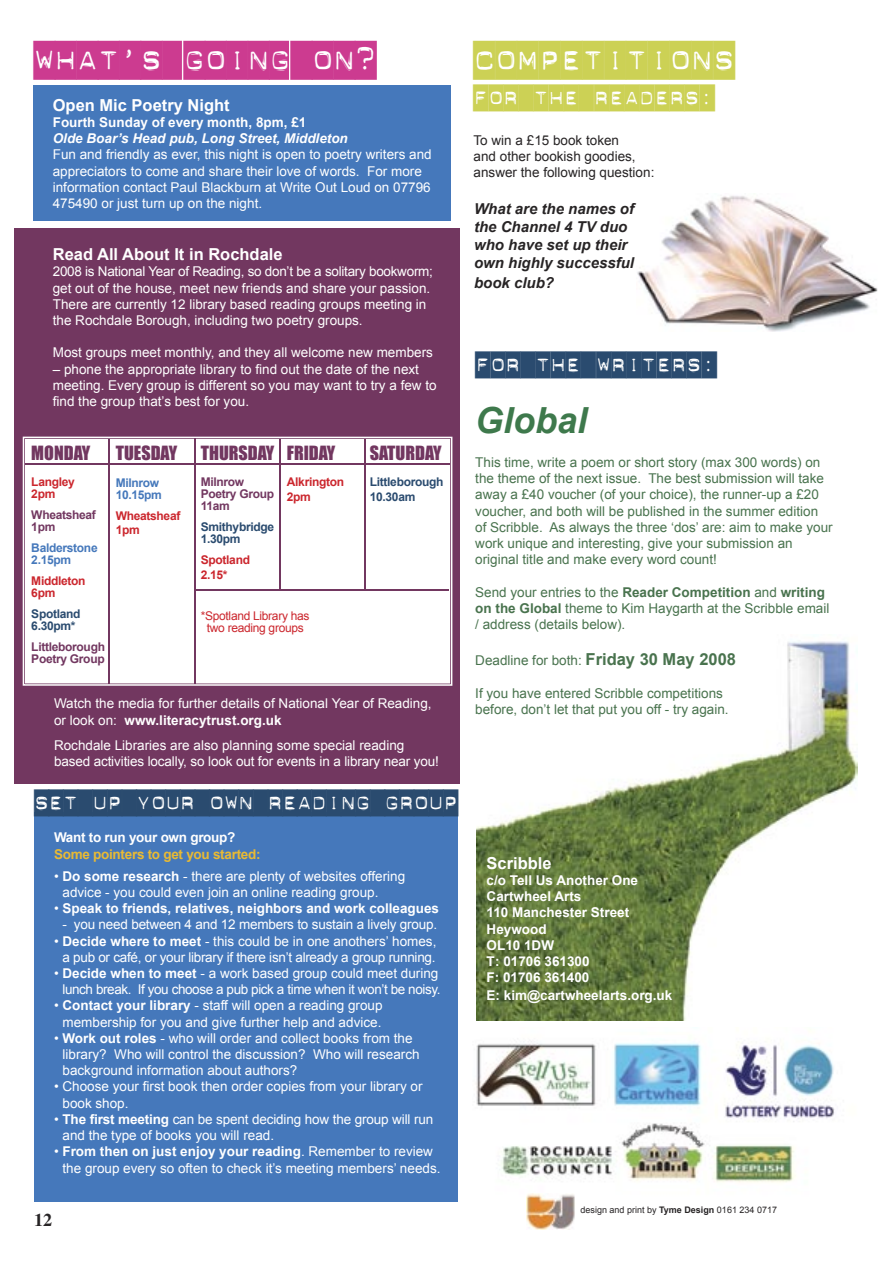
<style>
.page{position:relative;width:893px;height:1263px;background:#fff}
.page>*{position:absolute;margin:0;border:0;box-sizing:border-box;transform-origin:0 0}
.t1{font:39px "Dynamoe";letter-spacing:-.02em;color:#cc3b90}
.t2{font:39px "Dynamoe";letter-spacing:-.01em;color:#ccd155}
.t3{font:italic 700 36px "Arial";color:#3e794c}
.t4{font:27px "Dynamoe";letter-spacing:-.03em;color:#2a4b6f}
.t5{font:27px "Dynamoe";letter-spacing:-.01em;color:#ccd155}
.t6{font:27px "Dynamoe";letter-spacing:-.01em;color:#2a4b6f}
.t7{font:18px "Impact";color:#723760}
.t8{font:700 18px "Times";color:#272425}
.t9{font:700 16.5px "Arial";color:#fff}
.t10{font:italic 700 15px/18px "Arial";color:#272425}
.t11{font:13.5px/16.2px "Arial";color:#fff}
.t12{font:13.5px/16.2px "Arial";color:#49734e}
.t13{font:700 13.5px/16.2px "Arial";color:#fff}
.t14{font:13.5px/16.2px "Arial";letter-spacing:-.02em;color:#fff;text-align:center}
.t15{font:13.5px/16.2px "Arial";letter-spacing:-.03em;color:#fff;text-align:right}
.t16{font:13.5px/16.2px "Arial";color:#272425}
.t17{font:italic 700 13.5px "Arial";color:#fff}
.t18{font:700 13.5px "Arial";letter-spacing:-.02em;color:#e9ba33}
.t19{font:700 13.5px "Arial";letter-spacing:-.02em;color:#fff}
.t20{font:700 12px/14.4px "Arial";letter-spacing:-.025em;color:#cb262d}
.t21{font:700 12px/12px "Arial";letter-spacing:-.025em;color:#723760}
.t22{font:700 12px/12px "Arial";letter-spacing:-.025em;color:#2a4b6f}
.t23{font:12px/12px "Arial";letter-spacing:-.025em;color:#cb262d;text-align:center}
.t24{font:700 12px/12px "Arial";letter-spacing:-.025em;color:#4578bb}
.t25{font:9px "Arial";color:#272425}
.s1{font-weight:700}
.s2{font-weight:400}
.s3{font-weight:700;font-size:16.5px}
</style>
<div class="page">
<img style="left:477px;top:641px;width:380px;height:379px">
<div style="left:34px;top:812px;width:423px;height:390px;background:#4578bb"></div>
<div style="left:14px;top:228px;width:445px;height:555px;background:#723760"></div>
<div style="left:34px;top:85px;width:417px;height:136px;background:#4578bb"></div>
<img style="left:476px;top:1041px;width:359px;height:153px">
<img style="left:526px;top:1194px;width:49px;height:36px">
<svg style="left:23px;top:437px;width:429px;height:249px;background:#d7c6d2"></svg>
<div style="left:26px;top:440px;width:423px;height:243px;background:#fff"></div>
<hr style="left:194px;top:439px;width:2px;height:245px;background:#723760">
<hr style="left:108px;top:439px;width:2px;height:245px;background:#723760">
<hr style="left:279px;top:439px;width:2px;height:151px;background:#723760">
<hr style="left:364px;top:439px;width:1px;height:151px;background:#723760">
<hr style="left:25px;top:463px;width:424px;height:2px;background:#723760">
<hr style="left:196px;top:589px;width:253px;height:2px;background:#723760">
<img style="left:637px;top:195px;width:241px;height:136px">
<h1 class="t1" style="left:34px;top:41px;width:345px">WHAT’S GOING ON?</h1>
<p class="t9" style="left:53px;top:96px;width:178px">Open Mic Poetry Night</p>
<p class="t13" style="left:53px;top:114px;width:255px">Fourth Sunday of every month, 8pm, £1</p>
<p class="t17" style="left:53px;top:131px;width:297px">Olde Boar’s Head pub, Long Street, Middleton</p>
<p class="t11" style="left:53px;top:147px;width:380px">Fun and friendly as ever, this night is open to poetry writers and appreciators to come and share their love of words. For more information contact Paul Blackburn at Write Out Loud on 07796<br>475490 or just turn up on the night.</p>
<p class="t9" style="left:53px;top:245px;width:231px">Read All About It in Rochdale</p>
<p class="t11" style="left:53px;top:264px;width:382px">2008 is National Year of Reading, so don’t be a solitary bookworm; get out of the house, meet new friends and share your passion.<br>There are currently 12 library based reading groups meeting in the Rochdale Borough, including two poetry groups.</p>
<p class="t11" style="left:53px;top:345px;width:382px">Most groups meet monthly, and they all welcome new members</p>
<p class="t11" style="left:53px;top:361px;width:385px">– phone the appropriate library to find out the date of the next meeting. Every group is different so you may want to try a few to find the group that’s best for you.</p>
<h3 class="t7" style="left:31px;top:442px;width:61px">MONDAY</h3>
<p class="t20" style="left:31px;top:476px;width:45px;line-height:12px">Langley<br>2pm</p>
<p class="t21" style="left:31px;top:509px;width:66px">Wheatsheaf<br>1pm</p>
<p class="t24" style="left:31px;top:542px;width:68px">Balderstone<br>2.15pm</p>
<p class="t20" style="left:31px;top:575px;width:56px;line-height:12px">Middleton<br>6pm</p>
<p class="t22" style="left:31px;top:608px;width:51px">Spotland<br>6.30pm*</p>
<p class="t21" style="left:31px;top:641px;width:75px">Littleborough<br>Poetry Group</p>
<h3 class="t7" style="left:116px;top:442px;width:63px">TUESDAY</h3>
<p class="t24" style="left:116px;top:476px;width:48px">Milnrow<br>10.15pm</p>
<p class="t20" style="left:116px;top:508px;width:66px">Wheatsheaf<br>1pm</p>
<h3 class="t7" style="left:201px;top:442px;width:75px">THURSDAY</h3>
<p class="t21" style="left:201px;top:476px;width:75px">Milnrow<br>Poetry Group<br>11am</p>
<p class="t22" style="left:201px;top:521px;width:75px">Smithybridge<br>1.30pm</p>
<p class="t20" style="left:201px;top:553px;width:51px">Spotland<br>2.15*</p>
<p class="t23" style="left:201px;top:609px;width:110px">*Spotland Library has two reading groups</p>
<h3 class="t7" style="left:287px;top:442px;width:50px">FRIDAY</h3>
<p class="t20" style="left:287px;top:475px;width:59px">Alkrington<br>2pm</p>
<h3 class="t7" style="left:370px;top:442px;width:73px">SATURDAY</h3>
<p class="t22" style="left:370px;top:475px;width:75px;line-height:14.4px">Littleborough<br>10.30am</p>
<p class="t11" style="left:54px;top:696px;width:379px">Watch the media for further details of National Year of Reading, or look on: <span class="s1">www.literacytrust.org.uk</span></p>
<p class="t11" style="left:54px;top:737px;width:386px">Rochdale Libraries are also planning some special reading based activities locally, so look out for events in a library near you!</p>
<h3 class="t4" style="left:34px;top:789px;width:426px">SET UP YOUR OWN READING GROUP</h3>
<p class="t19" style="left:54px;top:830px;width:183px">Want to run your own group?</p>
<p class="t18" style="left:54px;top:846px;width:208px">Some pointers to get you started:</p>
<p class="t11" style="left:63px;top:868px;width:344px;text-indent:-9px">• <span class="s1">Do some research</span> - there are plenty of websites offering advice - you could even join an online reading group.</p>
<p class="t13" style="left:54px;top:900px;width:387px"><span class="s2">•</span> Speak to friends, relatives, neighbors and work colleagues</p>
<p class="t11" style="left:63px;top:917px;width:376px">- you need between 4 and 12 members to sustain a lively group.</p>
<p class="t14" style="left:54px;top:933px;width:384px">• <span class="s1">Decide where to meet</span> - this could be in one anothers’ homes, a pub or café, or your library if there isn’t already a group running.</p>
<p class="t15" style="left:54px;top:965px;width:388px">• <span class="s1">Decide when to meet</span> - a work based group could meet during lunch break. If you choose a pub pick a time when it won’t be noisy.</p>
<p class="t11" style="left:54px;top:998px;width:330px;text-align:center">• <span class="s1">Contact your library</span> - staff will open a reading group membership for you and give further help and advice.</p>
<p class="t11" style="left:63px;top:1030px;width:359px;text-indent:-9px">• <span class="s1">Work out roles</span> - who will order and collect books from the library? Who will control the discussion? Who will research background information about authors?</p>
<p class="t11" style="left:63px;top:1079px;width:362px;text-indent:-9px">• Choose your first book then order copies from your library or book shop.</p>
<p class="t11" style="left:63px;top:1111px;width:372px;text-indent:-9px">• <span class="s1">The first meeting</span> can be spent deciding how the group will run and the type of books you will read.</p>
<p class="t11" style="left:63px;top:1143px;width:379px;text-indent:-9px">• <span class="s1">From then on just enjoy your reading</span>. Remember to review the group every so often to check it’s meeting members’ needs.</p>
<h3 class="t8" style="left:34px;top:1209px;width:19px">12</h3>
<h1 class="t2" style="left:473px;top:41px;width:263px">COMPETITIONS</h1>
<h3 class="t5" style="left:473px;top:85px;width:243px">FOR THE READERS:</h3>
<p class="t16" style="left:474px;top:132px;width:182px">To win a £15 book token<br>and other bookish goodies, answer the following question:</p>
<p class="t10" style="left:474px;top:199px;width:162px">What are the names of the Channel 4 TV duo who have set up their own highly successful</p>
<p class="t10" style="left:474px;top:273px;width:82px">book club?</p>
<h3 class="t6" style="left:475px;top:352px;width:243px">FOR THE WRITERS:</h3>
<h2 class="t3" style="left:475px;top:400px;width:114px">Global</h2>
<p class="t12" style="left:475px;top:454px;width:359px">This time, write a poem or short story (max 300 words) on the theme of the next issue. The best submission will take away a £40 voucher (of your choice), the runner-up a £20 voucher, and both will be published in the summer edition of Scribble. As always the three ‘dos’ are: aim to make your work unique and interesting, give your submission an original title and make every word count!</p>
<p class="t12" style="left:475px;top:584px;width:356px">Send your entries to the <span class="s1">Reader Competition</span> and <span class="s1">writing on the Global</span> theme to Kim Haygarth at the Scribble email / address (details below).</p>
<p class="t12" style="left:475px;top:652px;width:262px">Deadline for both: <span class="s3">Friday 30 May 2008</span></p>
<p class="t12" style="left:475px;top:685px;width:255px">If you have entered Scribble competitions before, don’t let that put you off - try again.</p>
<p class="t9" style="left:487px;top:854px;width:67px">Scribble</p>
<p class="t13" style="left:487px;top:872px;width:153px">c/o Tell Us Another One<br>Cartwheel Arts<br>110 Manchester Street<br>Heywood<br>OL10 1DW<br>T: 01706 361300<br>F: 01706 361400</p>
<p class="t13" style="left:487px;top:987px;width:187px">E: kim@cartwheelarts.org.uk</p>
<p class="t25" style="left:581px;top:1205px;width:198px">design and print by <span class="s1">Tyme Design</span> 0161 234 0717</p>
</div>
